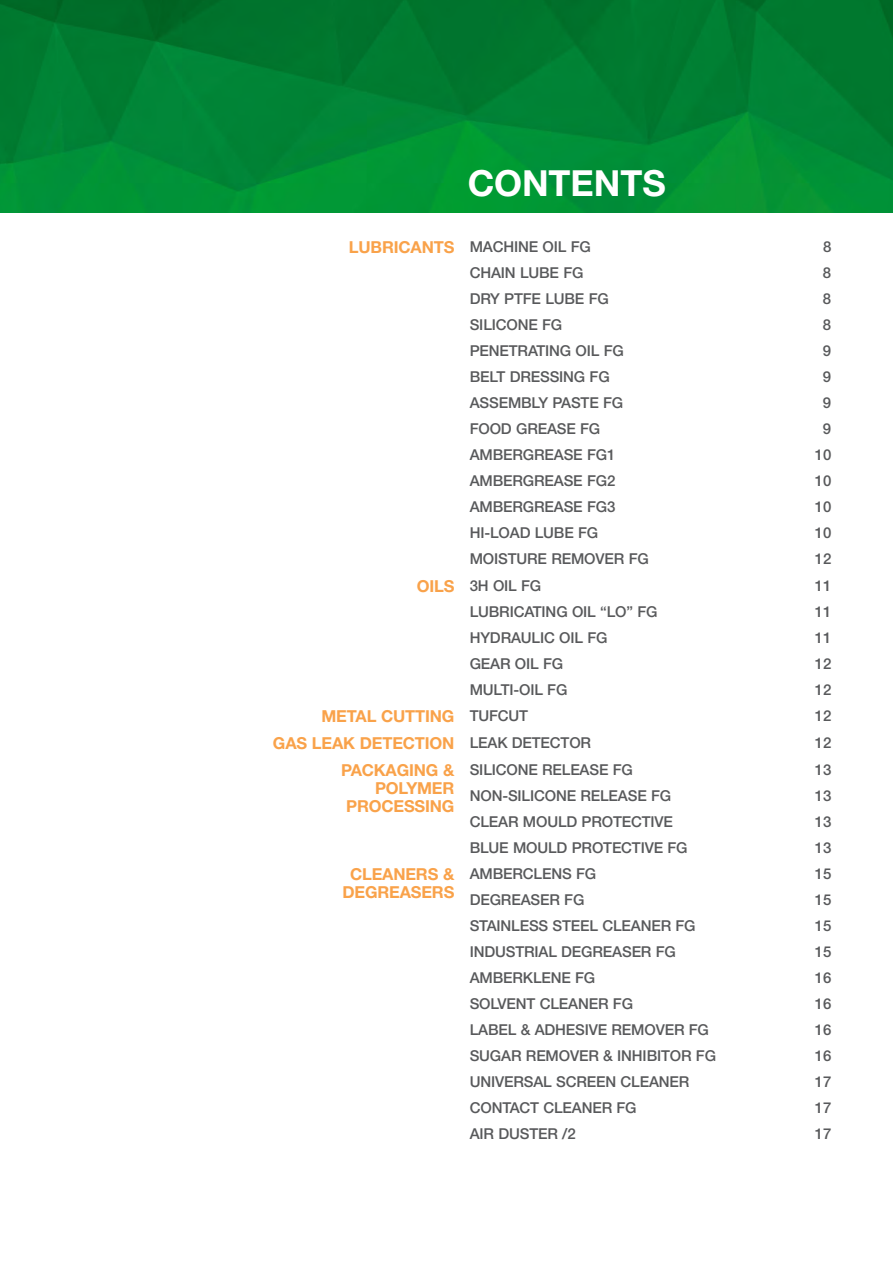
<style>
.page{position:relative;width:893px;height:1263px;background:#fff}
.page>*{position:absolute;margin:0;border:0;box-sizing:border-box;transform-origin:0 0}
.t1{font:700 36px "Helvetica Neue LT Std";color:#fff}
.t2{font:700 16.5px/18px "Helvetica Neue LT Std";letter-spacing:-.01em;color:#f9a24a;text-align:right}
.t3{font:500 15px "Helvetica Neue LT Std";letter-spacing:-.01em;color:#58595b}
.s1{font-weight:700;font-size:16.5px;color:#f9a24a}
.s2{font-weight:500;font-size:15px;color:#58595b}
</style>
<div class="page">
<img style="left:0;top:0;width:893px;height:213px">
<h1 class="t1" style="left:468px;top:161px;width:176px">CONTENTS</h1>
<p class="t2" style="left:349px;top:238px;width:96px">LUBRICANTS</p>
<p class="t3" style="left:470px;top:238px;width:123px">MACHINE OIL FG</p>
<p class="t3" style="left:823px;top:238px;width:10px">8</p>
<p class="t3" style="left:470px;top:264px;width:115px">CHAIN LUBE FG</p>
<p class="t3" style="left:823px;top:264px;width:10px">8</p>
<p class="t3" style="left:470px;top:290px;width:141px">DRY PTFE LUBE FG</p>
<p class="t3" style="left:823px;top:290px;width:10px">8</p>
<p class="t3" style="left:470px;top:316px;width:94px">SILICONE FG</p>
<p class="t3" style="left:823px;top:316px;width:10px">8</p>
<p class="t3" style="left:470px;top:342px;width:156px">PENETRATING OIL FG</p>
<p class="t3" style="left:823px;top:342px;width:10px">9</p>
<p class="t3" style="left:470px;top:368px;width:142px">BELT DRESSI NG FG</p>
<p class="t3" style="left:823px;top:368px;width:10px">9</p>
<p class="t3" style="left:470px;top:394px;width:11px">ASS</p>
<p class="t3" style="left:499px;top:394px;width:126px">EMBLY PASTE FG</p>
<p class="t3" style="left:823px;top:394px;width:10px">9</p>
<p class="t3" style="left:470px;top:420px;width:21px">FOOD</p>
<p class="t3" style="left:516px;top:420px;width:86px">GR EASE FG</p>
<p class="t3" style="left:823px;top:420px;width:10px">9</p>
<p class="t3" style="left:470px;top:446px;width:147px">AM BERGREASE FG1</p>
<p class="t3" style="left:815px;top:446px;width:18px">10</p>
<p class="t3" style="left:470px;top:472px;width:147px">AM BERGREASE FG2</p>
<p class="t3" style="left:815px;top:472px;width:18px">10</p>
<p class="t3" style="left:470px;top:498px;width:147px">AM BERGREASE FG3</p>
<p class="t3" style="left:815px;top:498px;width:18px">10</p>
<p class="t3" style="left:470px;top:524px;width:130px">HI-LOAD LUBE FG</p>
<p class="t3" style="left:815px;top:524px;width:18px">10</p>
<p class="t3" style="left:470px;top:550px;width:179px">MOISTURE REMOVER FG</p>
<p class="t3" style="left:815px;top:550px;width:18px">12</p>
<p class="t3" style="left:417px;top:576px;width:125px"><span class="s1">OILS</span> 3H OIL FG</p>
<p class="t3" style="left:815px;top:576px;width:18px">11</p>
<p class="t3" style="left:470px;top:602px;width:11px">LUB</p>
<p class="t3" style="left:499px;top:602px;width:158px">RICATING OIL “LO” FG</p>
<p class="t3" style="left:815px;top:602px;width:18px">11</p>
<p class="t3" style="left:470px;top:628px;width:139px">HYDRAULIC OIL FG</p>
<p class="t3" style="left:815px;top:628px;width:18px">11</p>
<p class="t3" style="left:470px;top:654px;width:95px">GEAR OIL FG</p>
<p class="t3" style="left:815px;top:654px;width:18px">12</p>
<p class="t3" style="left:470px;top:680px;width:99px">MULTI-OIL FG</p>
<p class="t3" style="left:815px;top:680px;width:18px">12</p>
<p class="t2" style="left:321px;top:706px;width:208px">METAL CUTTING <span class="s2">TUFCUT</span></p>
<p class="t3" style="left:815px;top:706px;width:18px">12</p>
<p class="t2" style="left:273px;top:733px;width:308px">GAS LEAK DETECTION <span class="s2">LEAK DETECTOR</span></p>
<p class="t3" style="left:815px;top:733px;width:18px">12</p>
<p class="t2" style="left:341px;top:761px;width:115px">PACKAGIN G &amp;<br>POLYMER<br>PROCESSING</p>
<p class="t3" style="left:470px;top:760px;width:165px">SILICONE RELEASE FG</p>
<p class="t3" style="left:815px;top:760px;width:18px">13</p>
<p class="t3" style="left:470px;top:786px;width:203px">NON-SILICONE RELEASE FG</p>
<p class="t3" style="left:815px;top:786px;width:18px">13</p>
<p class="t3" style="left:470px;top:812px;width:205px">CLEAR MOULD PROTECTIVE</p>
<p class="t3" style="left:815px;top:812px;width:18px">13</p>
<p class="t3" style="left:470px;top:838px;width:219px">BLUE MOULD PROTECTIVE FG</p>
<p class="t3" style="left:815px;top:838px;width:18px">13</p>
<p class="t2" style="left:343px;top:865px;width:113px;text-align:center">CLEANERS &amp;<br>DEGREASERS</p>
<p class="t3" style="left:470px;top:864px;width:128px">AM BERCLENS FG</p>
<p class="t3" style="left:815px;top:864px;width:18px">15</p>
<p class="t3" style="left:470px;top:891px;width:116px">DEGREASER FG</p>
<p class="t3" style="left:815px;top:891px;width:18px">15</p>
<p class="t3" style="left:470px;top:917px;width:227px">STAINLESS STEEL CLEANER FG</p>
<p class="t3" style="left:815px;top:917px;width:18px">15</p>
<p class="t3" style="left:470px;top:943px;width:208px">INDUSTRIAL DEGREASER FG</p>
<p class="t3" style="left:815px;top:943px;width:18px">15</p>
<p class="t3" style="left:470px;top:969px;width:127px">AM BERKLENE FG</p>
<p class="t3" style="left:815px;top:969px;width:18px">16</p>
<p class="t3" style="left:470px;top:995px;width:165px">SO LVENT CLEANER FG</p>
<p class="t3" style="left:815px;top:995px;width:18px">16</p>
<p class="t3" style="left:470px;top:1021px;width:241px">LABEL &amp; AD HESIVE REMOVER FG</p>
<p class="t3" style="left:815px;top:1021px;width:18px">16</p>
<p class="t3" style="left:470px;top:1047px;width:248px">SUGAR REMOVER &amp; INHIBITOR FG</p>
<p class="t3" style="left:815px;top:1047px;width:18px">16</p>
<p class="t3" style="left:470px;top:1073px;width:216px">UNIVERSAL SCREEN CLEANER</p>
<p class="t3" style="left:815px;top:1073px;width:18px">17</p>
<p class="t3" style="left:470px;top:1099px;width:168px">CO NTACT CLEANER FG</p>
<p class="t3" style="left:815px;top:1099px;width:18px">17</p>
<p class="t3" style="left:470px;top:1125px;width:10px">AIR</p>
<p class="t3" style="left:498px;top:1125px;width:79px">DUSTER /2</p>
<p class="t3" style="left:815px;top:1125px;width:18px">17</p>
</div>
